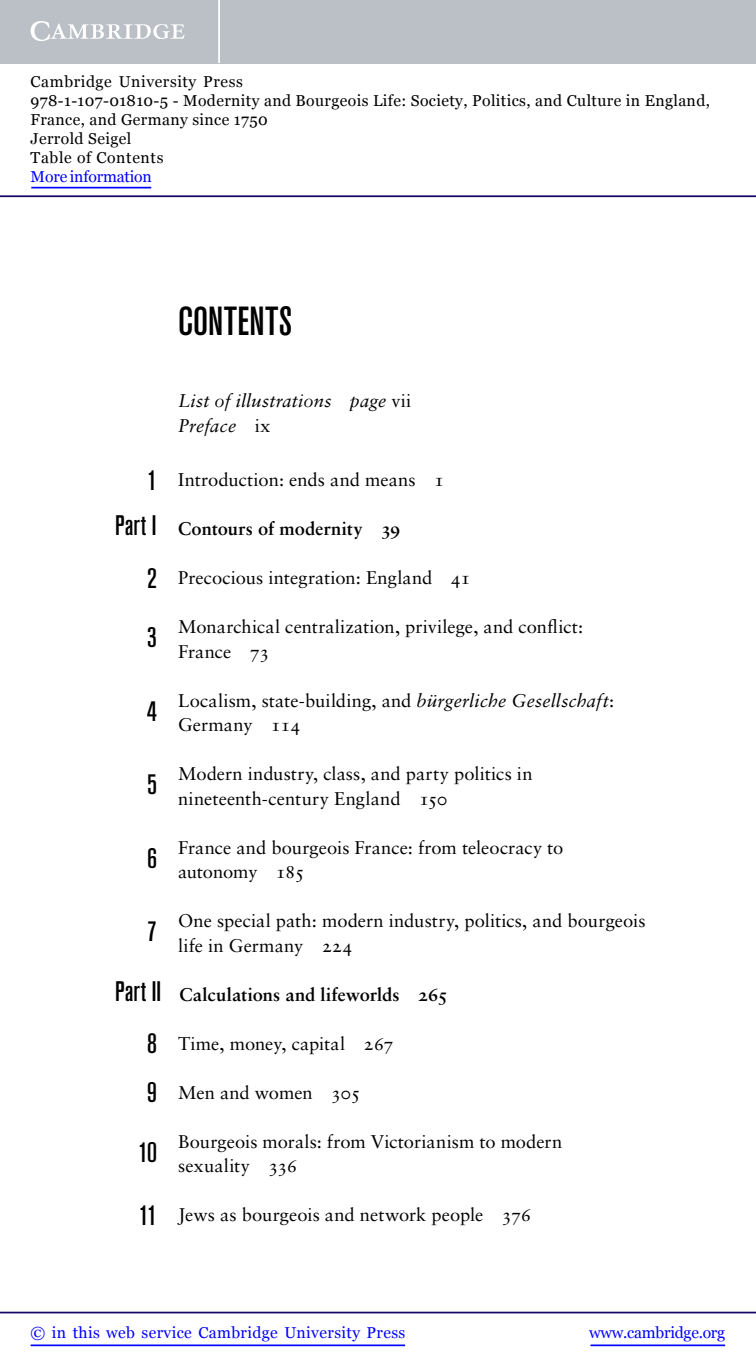
<style>
.page{position:relative;width:756px;height:1371px;background:#fff}
.page>*{position:absolute;margin:0;border:0;box-sizing:border-box;transform-origin:0 0}
.t1{font:500 condensed 40.25px "Akzidenz Grotesk BE";letter-spacing:.01em;color:#000}
.t2{font:500 condensed 28px "Akzidenz Grotesk BE";color:#000}
.t3{font:18.38px/24.5px "Sabon LT Std";letter-spacing:-.005em;color:#000}
.t4{font:700 18.38px "Sabon LT Std";color:#000}
.t5{font:18.38px/24.5px "Sabon LT Std";letter-spacing:.015em;color:#000}
.t6{font:italic 18.38px/24.5px "Sabon LT Std";letter-spacing:.01em;color:#000}
.t7{font:15.75px/18.9px "Georgia";letter-spacing:.025em;color:#000}
.t8{font:15.75px "Georgia";letter-spacing:.025em;color:#00f}
.t9{font:15.75px "Georgia";letter-spacing:-.015em;color:#00f}
.t10{font:15.75px "Georgia";letter-spacing:-.01em;color:#00f}
.s1{font-style:normal}
.s2{font-family:"Akzidenz Grotesk BE";font-weight:500;font-stretch:condensed;font-size:28px}
.s3{font-style:italic}
</style>
<div class="page">
<hr style="left:591px;top:1344px;width:134px;height:1px;background:#00f">
<hr style="left:0;top:1311px;width:756px;height:2px;background:#150666">
<hr style="left:31px;top:1344px;width:374px;height:1px;background:#00f">
<div style="left:0;top:0;width:756px;height:63px;background:#bac0c6"></div>
<svg style="left:31px;top:21px;width:154px;height:20px"></svg>
<hr style="left:218px;top:0;width:2px;height:63px;background:#fff">
<hr style="left:0;top:195px;width:756px;height:2px;background:#150666">
<hr style="left:31px;top:187px;width:120px;height:1px;background:#00f">
<p class="t7" style="left:31px;top:72px;width:681px">Cambridge University Press<br>978-1-107-01810-5 - Modernity and Bourgeois Life: Society, Politics, and Culture in England, France, and Germany since 1750<br>Jerrold Seigel<br>Table of Contents</p>
<p class="t10" style="left:31px;top:167px;width:123px">More information</p>
<p class="t1" style="left:178px;top:299px;width:116px">CONTENTS</p>
<p class="t6" style="left:178px;top:388px;width:235px">List of illustrations page <span class="s1">vii<br></span>Preface <span class="s1">ix</span></p>
<p class="t3" style="left:147px;top:467px;width:299px"><span class="s2">1</span> Introduction: ends and means 1</p>
<p class="t4" style="left:115px;top:517px;width:287px"><span class="s2">PART I</span> Contours of modernity 39</p>
<p class="t3" style="left:147px;top:565px;width:325px"><span class="s2">2</span> Precocious integration: England 41</p>
<p class="t2" style="left:147px;top:622px;width:11px">3</p>
<p class="t3" style="left:178px;top:614px;width:407px">Monarchical centralization, privilege, and conflict:<br>France 73</p>
<p class="t2" style="left:147px;top:695px;width:11px">4</p>
<p class="t3" style="left:178px;top:687px;width:438px">Localism, state-building, and <span class="s3">bürgerliche Gesellschaft</span>:<br>Germany 114</p>
<p class="t2" style="left:147px;top:769px;width:11px">5</p>
<p class="t3" style="left:178px;top:761px;width:356px">Modern industry, class, and party politics in nineteenth-century England 150</p>
<p class="t2" style="left:147px;top:842px;width:11px">6</p>
<p class="t3" style="left:178px;top:834px;width:387px">France and bourgeois France: from teleocracy to autonomy 185</p>
<p class="t2" style="left:147px;top:916px;width:11px">7</p>
<p class="t3" style="left:178px;top:908px;width:469px">One special path: modern industry, politics, and bourgeois life in Germany 224</p>
<p class="t4" style="left:115px;top:983px;width:334px"><span class="s2">PART II</span> Calculations and lifeworlds 265</p>
<p class="t3" style="left:147px;top:1030px;width:248px"><span class="s2">8</span> Time, money, capital 267</p>
<p class="t3" style="left:147px;top:1079px;width:215px"><span class="s2">9</span> Men and women 305</p>
<p class="t2" style="left:138px;top:1136px;width:20px">10</p>
<p class="t5" style="left:178px;top:1128px;width:386px">Bourgeois morals: from Victorianism to modern sexuality 336</p>
<p class="t3" style="left:139px;top:1202px;width:394px"><span class="s2">11</span> Jews as bourgeois and network people 376</p>
<p class="t8" style="left:31px;top:1323px;width:376px">© in this web service Cambridge University Press</p>
<p class="t9" style="left:589px;top:1323px;width:137px">www.cambridge.org</p>
</div>
